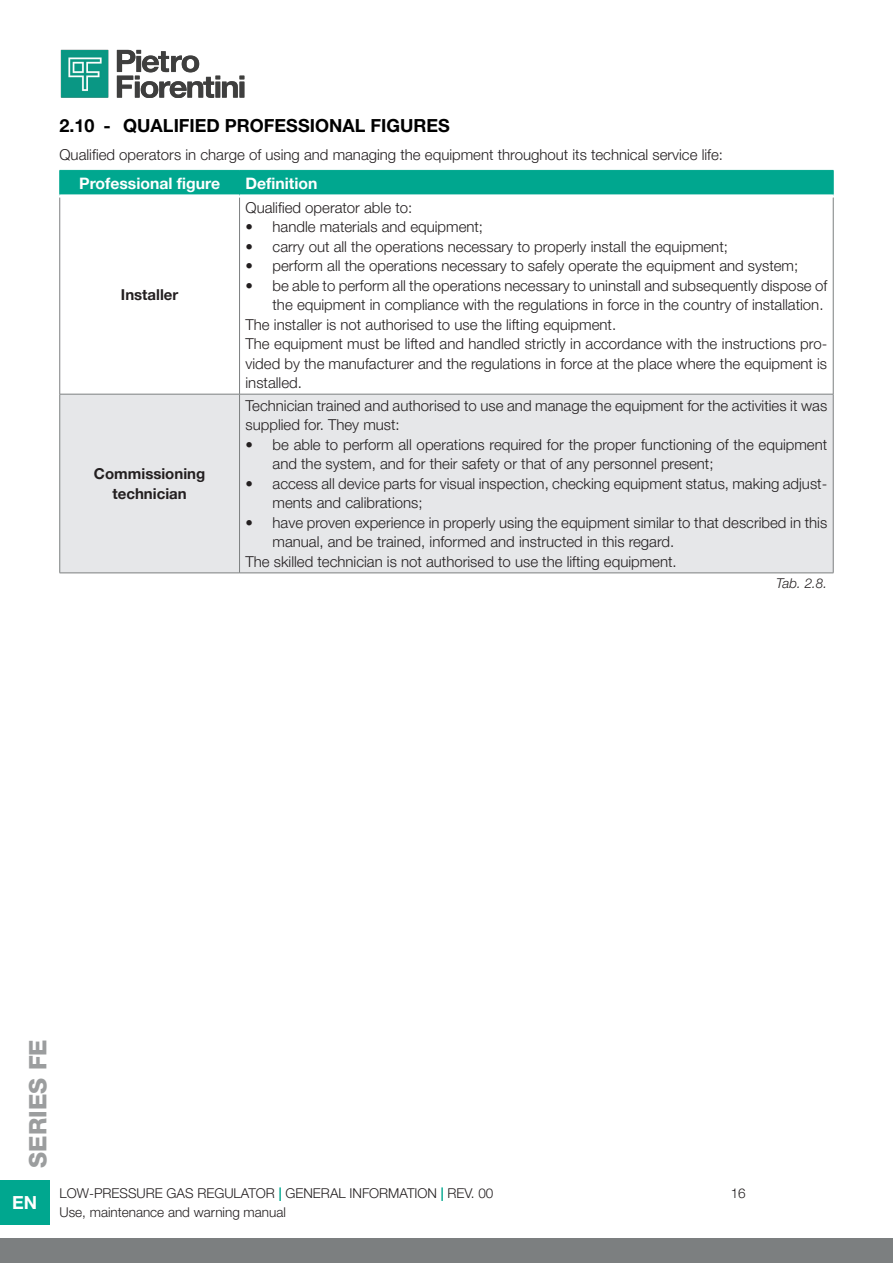
<style>
.page{position:relative;width:893px;height:1263px;background:#fff}
.page>*{position:absolute;margin:0;border:0;box-sizing:border-box;transform-origin:0 0}
.t1{font:800 24px "Helvetica Neue LT Pro";color:#9b9d9e}
.t2{font:700 18px "Helvetica Neue LT Pro";color:#000}
.t3{font:700 18px "Helvetica Neue LT Pro";color:#fff}
.Helvetica_Neue_LT_Pr{font:700 15.75px "Helvetica Neue LT Pro";color:#fff}
.Corpo_Testo_Helvetic{font:300 15px/19.5px "Helvetica Neue LT Pro";color:#231f20}
.Helvetica_Neue_LT_Pr-2{font:700 15px "Helvetica Neue LT Pro";color:#231f20}
.t4{font:300 13.5px/18.6px "Helvetica Neue LT Pro";color:#231f20}
.t5{font:italic 300 13.5px "Helvetica Neue LT Pro";color:#231f20}
.s1{font-weight:700;color:#00a78f}
</style>
<div class="page">
<img style="left:60px;top:49px;width:185px;height:49px">
<div style="left:0;top:1238px;width:893px;height:25px;background:#7c7f80"></div>
<div style="left:0;top:1180px;width:50px;height:45px;background:#00a78f"></div>
<div style="left:60px;top:395px;width:773px;height:178px;background:#e6e7e9"></div>
<hr style="left:59px;top:197px;width:1px;height:197px;background:#7c7f80">
<hr style="left:239px;top:197px;width:1px;height:197px;background:#7c7f80">
<hr style="left:833px;top:197px;width:1px;height:197px;background:#7c7f80">
<hr style="left:60px;top:394px;width:180px;height:1px;background:#7c7f80">
<hr style="left:59px;top:394px;width:1px;height:179px;background:#7c7f80">
<hr style="left:240px;top:394px;width:593px;height:1px;background:#7c7f80">
<hr style="left:239px;top:394px;width:1px;height:179px;background:#7c7f80">
<hr style="left:833px;top:394px;width:1px;height:179px;background:#7c7f80">
<hr style="left:60px;top:573px;width:180px;height:1px;background:#7c7f80">
<hr style="left:240px;top:573px;width:593px;height:1px;background:#7c7f80">
<svg style="left:59px;top:170px;width:775px;height:26px;background:#10ac96"></svg>
<p class="t2" style="left:60px;top:114px;width:392px">2.10 - QUALIFIED PROFESSIONAL FIGURES</p>
<p class="Corpo_Testo_Helvetic" style="left:60px;top:145px;width:665px">Qualified operators in charge of using and managing the equipment throughout its technical service life:</p>
<p class="Helvetica_Neue_LT_Pr" style="left:79px;top:173px;width:142px">Professional figure</p>
<p class="Helvetica_Neue_LT_Pr" style="left:246px;top:173px;width:73px">Definition</p>
<p class="Helvetica_Neue_LT_Pr-2" style="left:121px;top:286px;width:59px">Installer</p>
<p class="Helvetica_Neue_LT_Pr-2" style="left:94px;top:464px;width:113px">Commissioning</p>
<p class="Helvetica_Neue_LT_Pr-2" style="left:113px;top:484px;width:76px">technician</p>
<p class="Corpo_Testo_Helvetic" style="left:246px;top:197px;width:168px">Qualified operator able to:</p>
<p class="Corpo_Testo_Helvetic" style="left:246px;top:217px;width:239px">• handle materials and equipment;</p>
<p class="Corpo_Testo_Helvetic" style="left:246px;top:236px;width:484px">• carry out all the operations necessary to properly install the equipment;</p>
<p class="Corpo_Testo_Helvetic" style="left:246px;top:256px;width:554px">• perform all the operations necessary to safely operate the equipment and system;</p>
<p class="Corpo_Testo_Helvetic" style="left:246px;top:275px;width:583px;text-align:right">• be able to perform all the operations necessary to uninstall and subsequently dispose of the equipment in compliance with the regulations in force in the country of installation.</p>
<p class="Corpo_Testo_Helvetic" style="left:246px;top:314px;width:372px">The installer is not authorised to use the lifting equipment.</p>
<p class="Corpo_Testo_Helvetic" style="left:246px;top:334px;width:583px;text-align:justify">The equipment must be lifted and handled strictly in accordance with the instructions pro&shy;vided by the manufacturer and the regulations in force at the place where the equipment is installed.</p>
<p class="Corpo_Testo_Helvetic" style="left:246px;top:395px;width:583px">Technician trained and authorised to use and manage the equipment for the activities it was supplied for. They must:</p>
<p class="Corpo_Testo_Helvetic" style="left:273px;top:434px;width:556px;text-indent:-27px">• be able to perform all operations required for the proper functioning of the equipment and the system, and for their safety or that of any personnel present;</p>
<p class="Corpo_Testo_Helvetic" style="left:273px;top:473px;width:556px;text-indent:-27px">• access all device parts for visual inspection, checking equipment status, making adjust&shy;ments and calibrations;</p>
<p class="Corpo_Testo_Helvetic" style="left:273px;top:512px;width:556px;text-indent:-27px">• have proven experience in properly using the equipment similar to that described in this manual, and be trained, informed and instructed in this regard.</p>
<p class="Corpo_Testo_Helvetic" style="left:246px;top:551px;width:433px">The skilled technician is not authorised to use the lifting equipment.</p>
<p class="t5" style="left:776px;top:575px;width:53px">Tab. 2.8.</p>
<h1 class="t1" style="left:24px;top:1168px;width:130px;rotate:-90deg">SERIES FE</h1>
<p class="t3" style="left:12px;top:1191px;width:27px">EN</p>
<p class="t4" style="left:60px;top:1184px;width:435px">LOW-PRESSURE GAS REGULATOR <span class="s1">|</span> GENERAL INFORMATION <span class="s1">|</span> REV. 00<br>Use, maintenance and warning manual</p>
<p class="t4" style="left:731px;top:1184px;width:17px">16</p>
</div>
